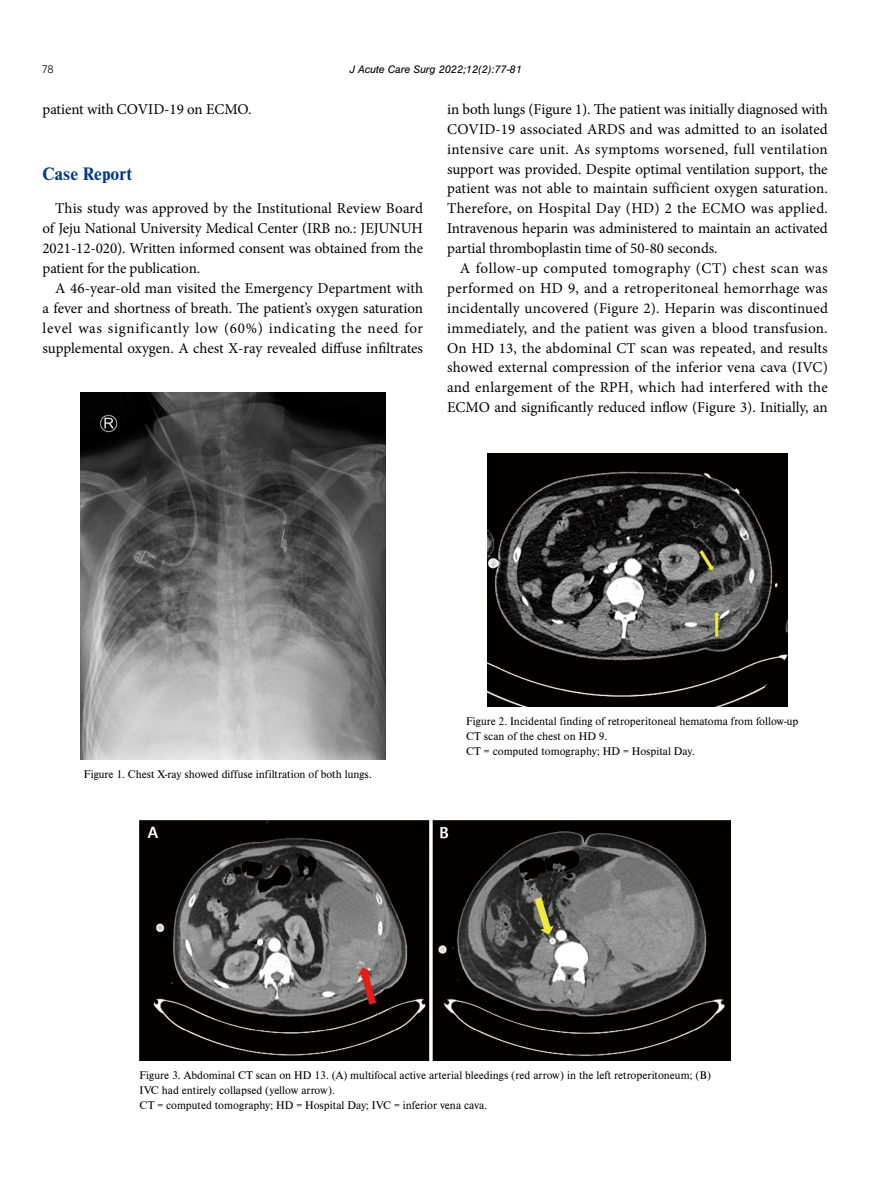
<style>
.page{position:relative;width:893px;height:1191px;background:#fff}
.page>*{position:absolute;margin:0;border:0;box-sizing:border-box;transform-origin:0 0}
.t1{font:700 18.75px "Nimbus Rom D";color:#003a8e}
.t2{font:15px/19.8px "Minion Pro";letter-spacing:-.005em;color:#000;text-align:justify}
.t3{font:11.7px/15px "Nimbus Rom D";color:#000}
.t4{font:italic 11.25px "Nimbus San";letter-spacing:-.01em;color:#000}
.t5{font:10.5px "New Order";color:#000}
</style>
<div class="page">
<img style="left:80px;top:392px;width:305px;height:367px">
<img style="left:488px;top:453px;width:299px;height:254px">
<img style="left:140px;top:820px;width:591px;height:240px">
<p class="t5" style="left:43px;top:62px;width:13px">78</p>
<p class="t4" style="left:350px;top:63px;width:174px">J Acute Care Surg 2022;12(2):77-81</p>
<p class="t2" style="left:43px;top:99px;width:210px">patient with COVID-19 on ECMO.</p>
<p class="t1" style="left:43px;top:161px;width:91px">Case Report</p>
<p class="t2" style="left:43px;top:199px;width:382px;text-indent:13px">This study was approved by the Institutional Review Board of Jeju National University Medical Center (IRB no.: JEJUNUH 2021-12-020). Written informed consent was obtained from the patient for the publication.</p>
<p class="t2" style="left:43px;top:278px;width:382px;text-indent:13px">A 46-year-old man visited the Emergency Department with a fever and shortness of breath. The patient’s oxygen saturation level was significantly low (60%) indicating the need for supplemental oxygen. A chest X-ray revealed diffuse infiltrates</p>
<p class="t2" style="left:447px;top:99px;width:382px">in both lungs (Figure 1). The patient was initially diagnosed with COVID-19 associated ARDS and was admitted to an isolated intensive care unit. As symptoms worsened, full ventilation support was provided. Despite optimal ventilation support, the patient was not able to maintain sufficient oxygen saturation.<br>Therefore, on Hospital Day (HD) 2 the ECMO was applied.<br>Intravenous heparin was administered to maintain an activated partial thromboplastin time of 50-80 seconds.</p>
<p class="t2" style="left:447px;top:258px;width:382px;text-indent:13px">A follow-up computed tomography (CT) chest scan was performed on HD 9, and a retroperitoneal hemorrhage was incidentally uncovered (Figure 2). Heparin was discontinued immediately, and the patient was given a blood transfusion.<br>On HD 13, the abdominal CT scan was repeated, and results showed external compression of the inferior vena cava (IVC) and enlargement of the RPH, which had interfered with the ECMO and significantly reduced inflow (Figure 3). Initially, an</p>
<p class="t3" style="left:84px;top:766px;width:289px">Figure 1. Chest X-ray showed diffuse infiltration of both lungs.</p>
<p class="t3" style="left:466px;top:713px;width:334px">Figure 2. Incidental finding of retroperitoneal hematoma from follow-up<br>CT scan of the chest on HD 9.<br>CT = computed tomography; HD = Hospital Day.</p>
<p class="t3" style="left:140px;top:1067px;width:573px">Figure 3. Abdominal CT scan on HD 13. (A) multifocal active arterial bleedings (red arrow) in the left retroperitoneum; (B)<br>IVC had entirely collapsed (yellow arrow).<br>CT = computed tomography; HD = Hospital Day; IVC = inferior vena cava.</p>
</div>
